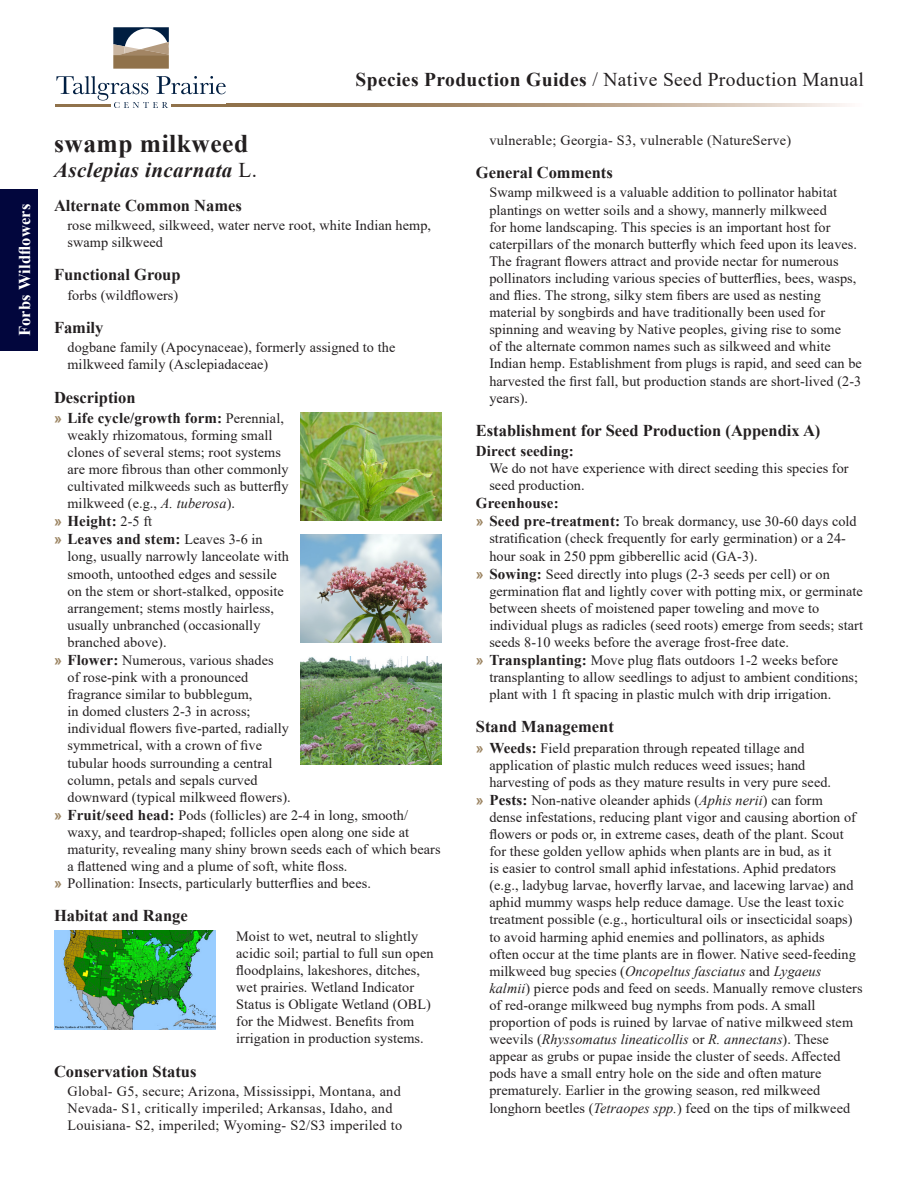
<style>
.page{position:relative;width:918px;height:1188px;background:#fff}
.page>*{position:absolute;margin:0;border:0;box-sizing:border-box;transform-origin:0 0}
.Common_Name{font:700 25.5px "Times New Roman";letter-spacing:.02em;color:#231f20}
.t1{font:italic 700 21px "Times New Roman";letter-spacing:.02em;color:#231f20}
.t2{font:19.5px "Times New Roman";letter-spacing:.02em;color:#231f20}
.Bold_Headings{font:700 16.5px "Times New Roman";color:#231f20}
.t3{font:700 16.5px "Times New Roman";letter-spacing:.01em;color:#fff}
.Direct_Seeding_and_Greenhouse_Text{font:700 15px "Times New Roman";letter-spacing:.01em;color:#231f20}
.Paragraph_Text{font:14.25px/17.1px "Times New Roman";letter-spacing:.005em;color:#231f20}
.s1{font-weight:700}
.s2{font-weight:400;font-style:normal}
.s3{font-family:"Arial";font-size:14.25px;color:#9c8563}
.s4{font-weight:400;font-size:14.25px}
.s5{font-style:italic}
.s6{font-family:"Arial";font-weight:700;color:#9c8563}
.s7{font-weight:700;font-size:15px}
</style>
<div class="page">
<svg style="left:113px;top:27px;width:56px;height:42px"></svg>
<svg style="left:56px;top:76px;width:170px;height:32px"></svg>
<hr style="left:171px;top:105px;width:56px;height:2px;background:#90724b">
<hr style="left:55px;top:105px;width:56px;height:2px;background:#90724b">
<hr style="left:171px;top:104px;width:56px;height:1px;background:#90724b">
<hr style="left:55px;top:104px;width:56px;height:1px;background:#90724b">
<svg style="left:227px;top:105px;width:618px;height:1px"></svg>
<svg style="left:227px;top:104px;width:618px;height:1px"></svg>
<div style="left:0;top:189px;width:38px;height:162px;background:#02063d"></div>
<img style="left:301px;top:413px;width:140px;height:108px">
<img style="left:301px;top:534px;width:140px;height:108px">
<img style="left:301px;top:656px;width:140px;height:108px">
<img style="left:54px;top:930px;width:162px;height:99px">
<p class="t3" style="left:13px;top:336px;width:134px;rotate:-90deg">Forbs Wildflowers</p>
<h3 class="t2" style="left:356px;top:65px;width:510px"><span class="s1">Species Production Guides</span> / Native Seed Production Manual</h3>
<p class="Common_Name" style="left:54px;top:125px;width:196px">swamp milkweed</p>
<p class="t1" style="left:54px;top:156px;width:205px">Asclepias incarnata <span class="s2">L.</span></p>
<p class="Bold_Headings" style="left:54px;top:193px;width:189px">Alternate Common Names</p>
<p class="Paragraph_Text" style="left:68px;top:216px;width:365px">rose milkweed, silkweed, water nerve root, white Indian hemp, swamp silkweed</p>
<p class="Bold_Headings" style="left:54px;top:263px;width:128px">Functional Group</p>
<p class="Paragraph_Text" style="left:68px;top:286px;width:112px">forbs (wildflowers)</p>
<p class="Bold_Headings" style="left:54px;top:316px;width:51px">Family</p>
<p class="Paragraph_Text" style="left:68px;top:338px;width:329px">dogbane family (Apocynaceae), formerly assigned to the milkweed family (Asclepiadaceae)</p>
<p class="Bold_Headings" style="left:54px;top:385px;width:83px">Description</p>
<p class="Direct_Seeding_and_Greenhouse_Text" style="left:54px;top:407px;width:231px"><span class="s3">»</span> Life cycle/growth form: <span class="s4">Perennial,</span></p>
<p class="Paragraph_Text" style="left:68px;top:426px;width:223px">weakly rhizomatous, forming small clones of several stems; root systems are more fibrous than other commonly cultivated milkweeds such as butterfly milkweed (e.g., <span class="s5">A. tuberosa</span>).</p>
<p class="Direct_Seeding_and_Greenhouse_Text" style="left:54px;top:510px;width:100px"><span class="s3">»</span> Height: <span class="s4">2-5 ft</span></p>
<p class="Direct_Seeding_and_Greenhouse_Text" style="left:54px;top:528px;width:210px"><span class="s3">»</span> Leaves and stem: <span class="s4">Leaves 3-6 in</span></p>
<p class="Paragraph_Text" style="left:68px;top:548px;width:223px">long, usually narrowly lanceolate with smooth, untoothed edges and sessile on the stem or short-stalked, opposite arrangement; stems mostly hairless, usually unbranched (occasionally branched above).</p>
<p class="Paragraph_Text" style="left:68px;top:651px;width:225px;text-indent:-14px"><span class="s6">»</span> <span class="s7">Flower:</span> Numerous, various shades<br>of rose-pink with a pronounced fragrance similar to bubblegum,<br>in domed clusters 2-3 in across; individual flowers five-parted, radially symmetrical, with a crown of five tubular hoods surrounding a central column, petals and sepals curved downward (typical milkweed flowers).</p>
<p class="Paragraph_Text" style="left:68px;top:806px;width:375px;text-indent:-14px"><span class="s6">»</span> <span class="s7">Fruit/seed head:</span> Pods (follicles) are 2-4 in long, smooth/ waxy, and teardrop-shaped; follicles open along one side at maturity, revealing many shiny brown seeds each of which bears a flattened wing and a plume of soft, white floss.</p>
<p class="Paragraph_Text" style="left:54px;top:874px;width:318px"><span class="s6">»</span> Pollination: Insects, particularly butterflies and bees.</p>
<p class="Bold_Headings" style="left:54px;top:904px;width:135px">Habitat and Range</p>
<p class="Paragraph_Text" style="left:236px;top:927px;width:199px">Moist to wet, neutral to slightly acidic soil; partial to full sun open floodplains, lakeshores, ditches, wet prairies. Wetland Indicator Status is Obligate Wetland (OBL) for the Midwest. Benefits from irrigation in production systems.</p>
<p class="Bold_Headings" style="left:54px;top:1059px;width:144px">Conservation Status</p>
<p class="Paragraph_Text" style="left:68px;top:1082px;width:336px">Global- G5, secure; Arizona, Mississippi, Montana, and<br>Nevada- S1, critically imperiled; Arkansas, Idaho, and<br>Louisiana- S2, imperiled; Wyoming- S2/S3 imperiled to</p>
<p class="Paragraph_Text" style="left:489px;top:131px;width:303px">vulnerable; Georgia- S3, vulnerable (NatureServe)</p>
<p class="Bold_Headings" style="left:476px;top:161px;width:139px">General Comments</p>
<p class="Paragraph_Text" style="left:489px;top:184px;width:374px">Swamp milkweed is a valuable addition to pollinator habitat plantings on wetter soils and a showy, mannerly milkweed<br>for home landscaping. This species is an important host for caterpillars of the monarch butterfly which feed upon its leaves.<br>The fragrant flowers attract and provide nectar for numerous pollinators including various species of butterflies, bees, wasps, and flies. The strong, silky stem fibers are used as nesting material by songbirds and have traditionally been used for spinning and weaving by Native peoples, giving rise to some<br>of the alternate common names such as silkweed and white Indian hemp. Establishment from plugs is rapid, and seed can be harvested the first fall, but production stands are short-lived (2-3 years).</p>
<p class="Bold_Headings" style="left:476px;top:419px;width:346px">Establishment for Seed Production (Appendix A)</p>
<p class="Direct_Seeding_and_Greenhouse_Text" style="left:476px;top:440px;width:100px">Direct seeding:</p>
<p class="Paragraph_Text" style="left:489px;top:459px;width:361px">We do not have experience with direct seeding this species for seed production.</p>
<p class="Direct_Seeding_and_Greenhouse_Text" style="left:476px;top:492px;width:84px">Greenhouse:</p>
<p class="Paragraph_Text" style="left:489px;top:513px;width:369px;text-indent:-14px"><span class="s6">»</span> <span class="s7">Seed pre-treatment:</span> To break dormancy, use 30-60 days cold stratification (check frequently for early germination) or a 24- hour soak in 250 ppm gibberellic acid (GA-3).</p>
<p class="Paragraph_Text" style="left:489px;top:565px;width:375px;text-indent:-14px"><span class="s6">»</span> <span class="s7">Sowing:</span> Seed directly into plugs (2-3 seeds per cell) or on germination flat and lightly cover with potting mix, or germinate between sheets of moistened paper toweling and move to individual plugs as radicles (seed roots) emerge from seeds; start seeds 8-10 weeks before the average frost-free date.</p>
<p class="Paragraph_Text" style="left:489px;top:651px;width:370px;text-indent:-14px"><span class="s6">»</span> <span class="s7">Transplanting:</span> Move plug flats outdoors 1-2 weeks before transplanting to allow seedlings to adjust to ambient conditions; plant with 1 ft spacing in plastic mulch with drip irrigation.</p>
<p class="Bold_Headings" style="left:476px;top:715px;width:139px">Stand Management</p>
<p class="Paragraph_Text" style="left:489px;top:739px;width:343px;text-indent:-14px"><span class="s6">»</span> <span class="s7">Weeds:</span> Field preparation through repeated tillage and application of plastic mulch reduces weed issues; hand harvesting of pods as they mature results in very pure seed.</p>
<p class="Paragraph_Text" style="left:489px;top:791px;width:375px;text-indent:-14px"><span class="s6">»</span> <span class="s7">Pests:</span> Non-native oleander aphids (<span class="s5">Aphis nerii</span>) can form<br>dense infestations, reducing plant vigor and causing abortion of flowers or pods or, in extreme cases, death of the plant. Scout for these golden yellow aphids when plants are in bud, as it<br>is easier to control small aphid infestations. Aphid predators (e.g., ladybug larvae, hoverfly larvae, and lacewing larvae) and aphid mummy wasps help reduce damage. Use the least toxic treatment possible (e.g., horticultural oils or insecticidal soaps) to avoid harming aphid enemies and pollinators, as aphids<br>often occur at the time plants are in flower. Native seed-feeding milkweed bug species (<span class="s5">Oncopeltus fasciatus</span> and <span class="s5">Lygaeus kalmii</span>) pierce pods and feed on seeds. Manually remove clusters of red-orange milkweed bug nymphs from pods. A small proportion of pods is ruined by larvae of native milkweed stem weevils (<span class="s5">Rhyssomatus lineaticollis</span> or <span class="s5">R. annectans</span>). These appear as grubs or pupae inside the cluster of seeds. Affected pods have a small entry hole on the side and often mature prematurely. Earlier in the growing season, red milkweed longhorn beetles (<span class="s5">Tetraopes spp.</span>) feed on the tips of milkweed</p>
</div>
